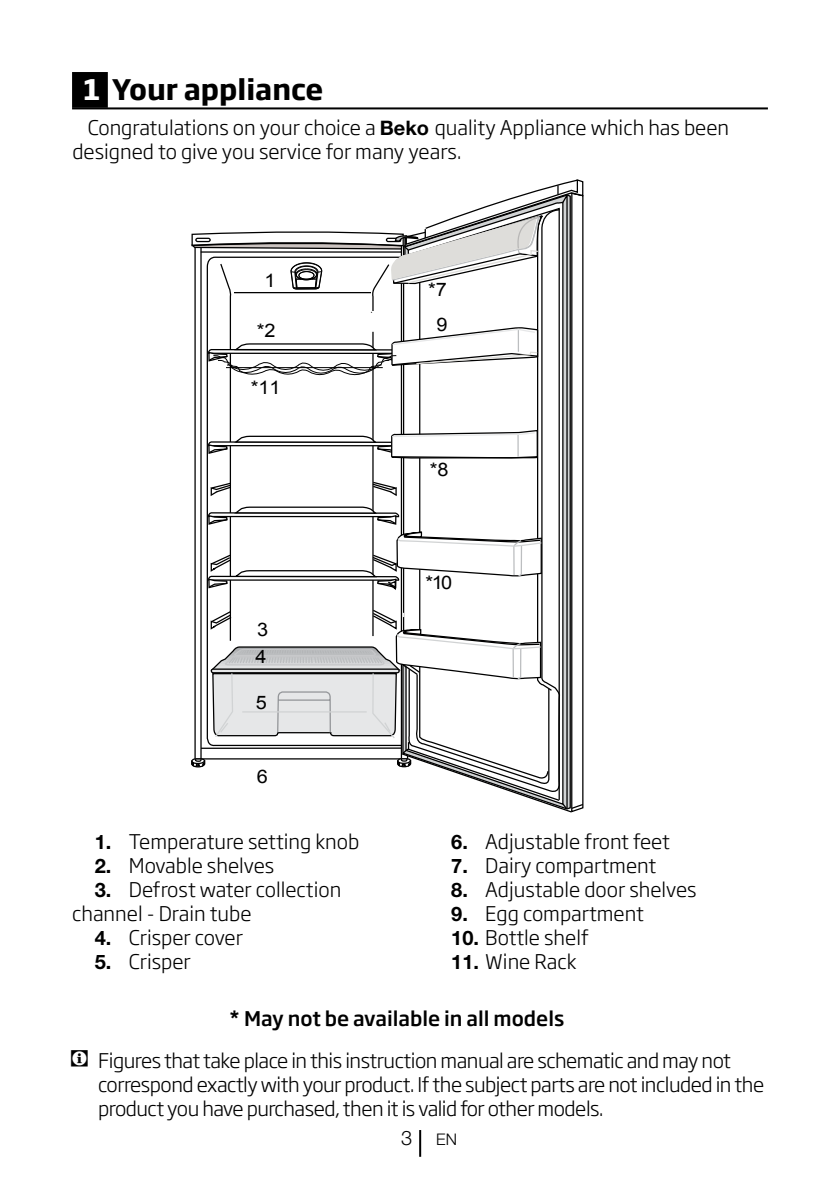
<style>
.page{position:relative;width:840px;height:1191px;background:#fff}
.page>*{position:absolute;margin:0;border:0;box-sizing:border-box;transform-origin:0 0}
.t1{font:700 28px "Soho Gothic Pro";color:#000}
.t2{font:300 20px/24px "Soho Gothic Pro";letter-spacing:-.015em;color:#000}
.t3{font:500 20px "Soho Gothic Pro";color:#000}
.t4{font:18.6px "Arial";color:#000;scale:1.07 1}
.t5{font:300 16px "Helvetica Neue LT Pro";color:#000}
.s1{color:#fff}
.s2{font-family:"Helvetica Neue LT Pro";font-weight:700}
.s3{font-family:"ZIWARNUN";font-weight:400;font-size:24px}
.s4{font-size:20px}
</style>
<div class="page">
<hr style="left:419px;top:1130px;width:2px;height:26px;background:#000">
<div style="left:73px;top:73px;width:34px;height:34px;background:#000"></div>
<div style="left:72px;top:72px;width:36px;height:36px;border:2px solid #000"></div>
<hr style="left:72px;top:107px;width:695px;height:2px;background:#000">
<svg style="left:191px;top:179px;width:393px;height:634px"></svg>
<hr style="left:226px;top:367px;width:156px;height:1px;background:#000">
<h1 class="t1" style="left:83px;top:67px;width:241px"><span class="s1">1</span> Your appliance</h1>
<p class="t2" style="left:72px;top:115px;width:658px;text-indent:15px">Congratulations on your choice a <span class="s2">Beko</span> quality Appliance which has been designed to give you service for many years.</p>
<p class="t4" style="left:264px;top:270px;width:12px">1</p>
<p class="t4" style="left:256px;top:320px;width:19px">*2</p>
<p class="t4" style="left:250px;top:377px;width:29px">*11</p>
<p class="t4" style="left:257px;top:619px;width:12px">3</p>
<p class="t4" style="left:255px;top:646px;width:12px">4</p>
<p class="t4" style="left:256px;top:692px;width:12px">5</p>
<p class="t4" style="left:256px;top:766px;width:12px">6</p>
<p class="t2" style="left:95px;top:828px;width:266px"><span class="s2">1.</span> Temperature setting knob</p>
<p class="t2" style="left:95px;top:852px;width:181px"><span class="s2">2.</span> Movable shelves</p>
<p class="t2" style="left:72px;top:876px;width:270px;text-indent:23px"><span class="s2">3.</span> Defrost water collection channel - Drain tube</p>
<p class="t2" style="left:95px;top:924px;width:150px"><span class="s2">4.</span> Crisper cover</p>
<p class="t2" style="left:95px;top:948px;width:98px"><span class="s2">5.</span> Crisper</p>
<p class="t4" style="left:428px;top:279px;width:19px">*7</p>
<p class="t4" style="left:436px;top:314px;width:12px">9</p>
<p class="t4" style="left:429px;top:459px;width:19px">*8</p>
<p class="t4" style="left:425px;top:572px;width:27px">*10</p>
<p class="t2" style="left:451px;top:828px;width:220px"><span class="s2">6.</span> Adjustable front feet</p>
<p class="t2" style="left:451px;top:852px;width:206px"><span class="s2">7.</span> Dairy compartment</p>
<p class="t2" style="left:451px;top:876px;width:247px"><span class="s2">8.</span> Adjustable door shelves</p>
<p class="t2" style="left:451px;top:900px;width:194px"><span class="s2">9.</span> Egg compartment</p>
<p class="t2" style="left:451px;top:924px;width:139px"><span class="s2">10.</span> Bottle shelf</p>
<p class="t2" style="left:451px;top:948px;width:127px"><span class="s2">11.</span> Wine Rack</p>
<p class="t3" style="left:229px;top:1003px;width:336px">* May not be available in all models</p>
<p class="t2" style="left:98px;top:1047px;width:667px;text-indent:-28px"><span class="s3">C</span> Figures that take place in this instruction manual are schematic and may not correspond exactly with your product. If the subject parts are not included in the product you have purchased, then it is valid for other models.</p>
<p class="t5" style="left:401px;top:1129px;width:57px"><span class="s4">3</span> EN</p>
</div>
